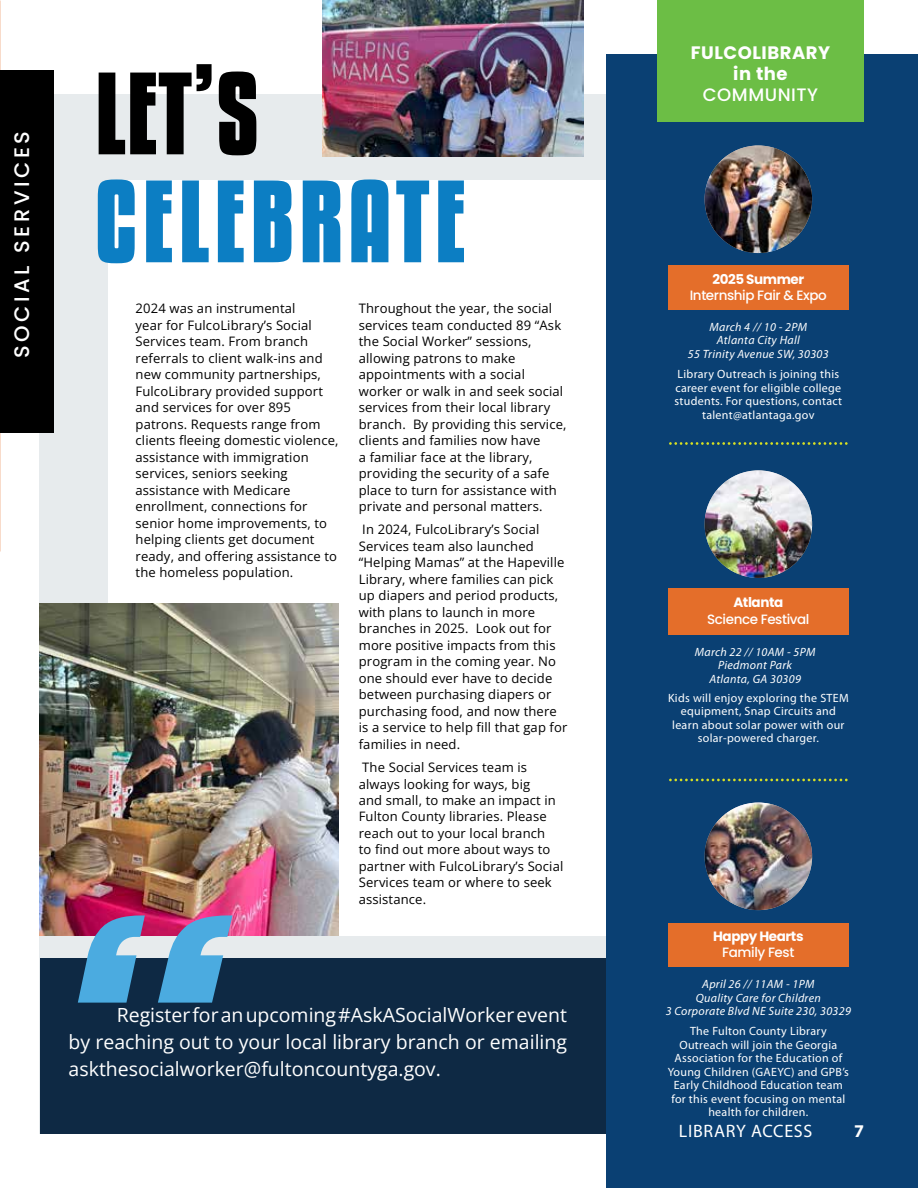
<style>
.page{position:relative;width:918px;height:1188px;background:#fff}
.page>*{position:absolute;margin:0;border:0;box-sizing:border-box;transform-origin:0 0}
.t1{font:700 103.5px "Kenyan Coffee Rg";letter-spacing:.04em;color:#0c7ec3}
.t2{font:700 103.5px "Kenyan Coffee Rg";color:#000}
.t3{font:500 21px "Poppins";letter-spacing:.17em;color:#fff}
.t4{font:19.5px/27px "Open Sans";color:#fff;text-align:justify}
.t5{font:700 18px/21px "Poppins";letter-spacing:.03em;color:#fff;text-align:center}
.t6{font:18px "Myriad Pro";letter-spacing:.04em;color:#fff}
.t7{font:500 18px "Poppins";letter-spacing:.03em;color:#fff}
.t8{font:700 18px "Myriad Pro";color:#fff}
.t9{font:500 13.5px "Poppins";letter-spacing:-.03em;color:#fff}
.t10{font:700 13.5px "Poppins";letter-spacing:-.03em;color:#fff}
.t11{font:13.05px/16.5px "Open Sans";letter-spacing:.01em;color:#000}
.t12{font:12px/13.5px "Myriad Pro";letter-spacing:.025em;color:#fff;text-align:center}
.t13{font:italic 12px/13.5px "Myriad Pro";letter-spacing:.025em;color:#fff;text-align:center}
</style>
<div class="page">
<div style="left:39px;top:94px;width:879px;height:1040px;background:#e7ebed"></div>
<div style="left:108px;top:180px;width:810px;height:756px;background:#fff"></div>
<div style="left:40px;top:958px;width:635px;height:176px;background:#0e2944"></div>
<div style="left:606px;top:54px;width:312px;height:1134px;background:#0a4073"></div>
<div style="left:657px;top:0;width:207px;height:122px;background:#6cbe45"></div>
<img style="left:322px;top:0;width:261px;height:157px">
<div style="left:0;top:70px;width:54px;height:364px;background:#000"></div>
<img style="left:40px;top:604px;width:299px;height:332px">
<svg style="left:78px;top:915px;width:67px;height:88px"></svg>
<svg style="left:158px;top:915px;width:75px;height:88px"></svg>
<svg style="left:669px;top:779px;width:179px;height:2px"></svg>
<div style="left:668px;top:266px;width:181px;height:44px;background:#e46e2a"></div>
<div style="left:668px;top:588px;width:181px;height:47px;background:#e46e2a"></div>
<div style="left:668px;top:923px;width:181px;height:44px;background:#e46e2a"></div>
<svg style="left:669px;top:442px;width:179px;height:3px"></svg>
<img style="left:705px;top:146px;width:107px;height:107px;border-radius:54px">
<img style="left:705px;top:470px;width:107px;height:108px;border-radius:54px">
<img style="left:705px;top:803px;width:107px;height:107px;border-radius:54px">
<h2 class="t3" style="left:10px;top:358px;width:229px;rotate:-90deg">SOCIAL SERVICES</h2>
<h1 class="t2" style="left:94px;top:44px;width:166px">LET’S</h1>
<h1 class="t1" style="left:94px;top:152px;width:373px">CELEBRATE</h1>
<p class="t11" style="left:136px;top:300px;width:205px">2024 was an instrumental<br>year for FulcoLibrary’s Social<br>Services team. From branch referrals to client walk-ins and new community partnerships,<br>FulcoLibrary provided support and services for over 895 patrons. Requests range from clients fleeing domestic violence, assistance with immigration services, seniors seeking assistance with Medicare enrollment, connections for senior home improvements, to helping clients get document ready, and offering assistance to the homeless population.</p>
<p class="t11" style="left:359px;top:300px;width:209px">Throughout the year, the social services team conducted 89 “Ask the Social Worker” sessions, allowing patrons to make appointments with a social worker or walk in and seek social services from their local library branch. By providing this service, clients and families now have<br>a familiar face at the library, providing the security of a safe place to turn for assistance with private and personal matters.</p>
<p class="t11" style="left:359px;top:521px;width:210px">In 2024, FulcoLibrary’s Social<br>Services team also launched “Helping Mamas” at the Hapeville<br>Library, where families can pick up diapers and period products, with plans to launch in more branches in 2025. Look out for more positive impacts from this program in the coming year. No one should ever have to decide between purchasing diapers or purchasing food, and now there is a service to help fill that gap for families in need.</p>
<p class="t11" style="left:359px;top:759px;width:206px">The Social Services team is always looking for ways, big<br>and small, to make an impact in<br>Fulton County libraries. Please reach out to your local branch<br>to find out more about ways to partner with FulcoLibrary’s Social<br>Services team or where to seek assistance.</p>
<h3 class="t4" style="left:69px;top:1001px;width:500px;text-indent:48px">Register for an upcoming #AskASocialWorker event by reaching out to your local library branch or emailing askthesocialworker@fultoncountyga.gov.</h3>
<h3 class="t5" style="left:691px;top:42px;width:141px">FULCOLIBRARY in the</h3>
<h3 class="t7" style="left:703px;top:84px;width:117px">COMMUNITY</h3>
<p class="t10" style="left:712px;top:271px;width:93px">2025 Summer</p>
<p class="t9" style="left:690px;top:288px;width:139px">Internship Fair &amp; Expo</p>
<p class="t13" style="left:688px;top:320px;width:142px">March 4 // 10 - 2PM<br>Atlanta City Hall<br>55 Trinity Avenue SW, 30303</p>
<p class="t12" style="left:674px;top:367px;width:169px">Library Outreach is joining this career event for eligible college students. For questions, contact talent@atlantaga.gov</p>
<p class="t10" style="left:733px;top:595px;width:51px">Atlanta</p>
<p class="t9" style="left:707px;top:611px;width:104px">Science Festival</p>
<p class="t13" style="left:695px;top:645px;width:122px">March 22 // 10AM - 5PM<br>Piedmont Park<br>Atlanta, GA 30309</p>
<p class="t12" style="left:668px;top:691px;width:182px">Kids will enjoy exploring the STEM equipment, Snap Circuits and learn about solar power with our solar-powered charger.</p>
<p class="t10" style="left:713px;top:928px;width:92px">Happy Hearts</p>
<p class="t9" style="left:722px;top:945px;width:74px">Family Fest</p>
<p class="t13" style="left:666px;top:977px;width:187px">April 26 // 11AM - 1PM<br>Quality Care for Children<br>3 Corporate Blvd NE Suite 230, 30329</p>
<p class="t12" style="left:668px;top:1024px;width:183px">The Fulton County Library<br>Outreach will join the Georgia<br>Association for the Education of<br>Young Children (GAEYC) and GPB’s<br>Early Childhood Education team for this event focusing on mental health for children.</p>
<h3 class="t6" style="left:679px;top:1120px;width:135px">LIBRARY ACCESS</h3>
<h3 class="t8" style="left:854px;top:1119px;width:11px">7</h3>
</div>
